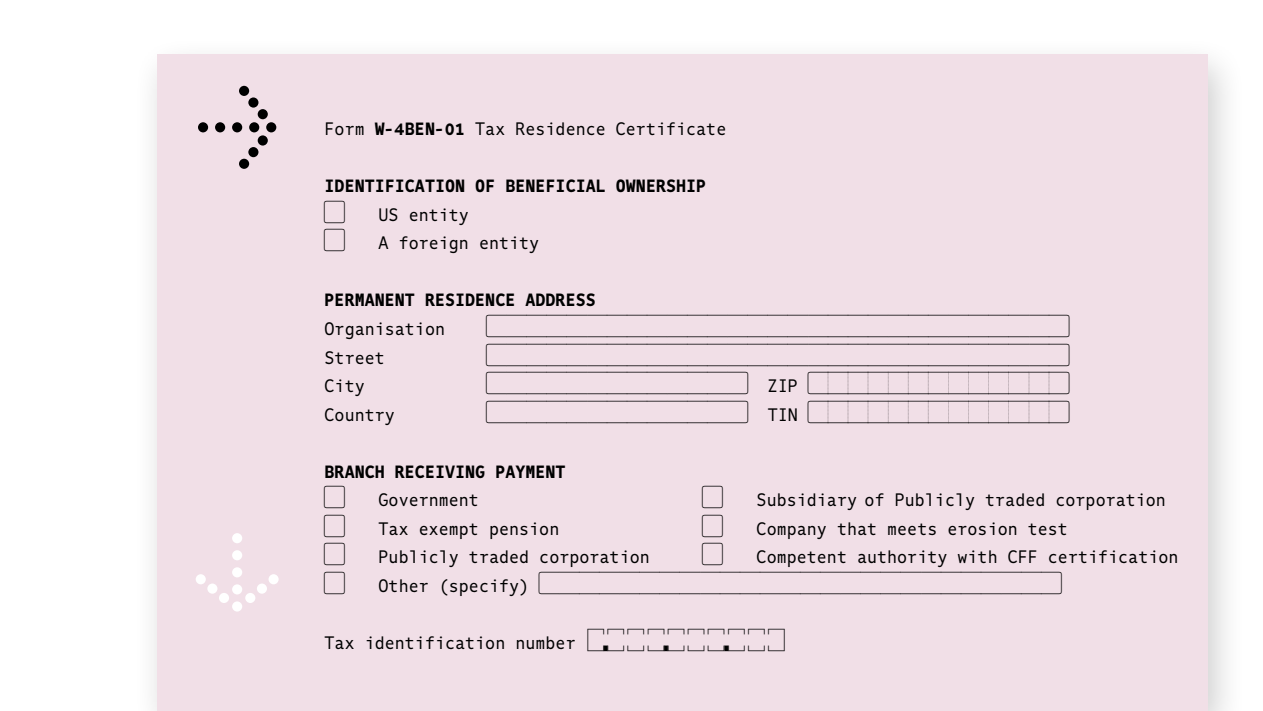
<style>
.page{position:relative;width:1263px;height:711px;background:#fff}
.page>*{position:absolute;margin:0;border:0;box-sizing:border-box;transform-origin:0 0}
.t1{font:115.2px "Comb L Forms";color:#000}
.t2{font:115.2px "Comb L Forms";color:#fff}
.t3{font:18px "Comb L";color:#000}
.t4{font:18px "Comb L Forms";color:#000}
.t5{font:900 18px "Comb L";color:#000}
.s1{font-weight:900}
.s2{font-family:"Comb L"}
.s3{font-family:"Comb L Forms"}
</style>
<div class="page">
<div style="left:133px;top:36px;width:1115px;height:674px;background:#000;opacity:.2"></div>
<div style="left:157px;top:55px;width:1051px;height:655px;background:#f1dfe7"></div>
<h1 class="t1" style="left:173px;top:26px;width:130px">⇢</h1>
<h1 class="t2" style="left:173px;top:470px;width:130px">⇣</h1>
<p class="t3" style="left:325px;top:118px;width:403px">Form <span class="s1">W-4BEN-01</span> Tax Residence Certificate</p>
<p class="t5" style="left:325px;top:175px;width:383px">IDENTIFICATION OF BENEFICIAL OWNERSHIP</p>
<p class="t4" style="left:325px;top:200px;width:22px">Y</p>
<p class="t3" style="left:379px;top:204px;width:92px">US entity</p>
<p class="t4" style="left:325px;top:229px;width:22px">Y</p>
<p class="t3" style="left:379px;top:232px;width:162px">A foreign entity</p>
<p class="t5" style="left:325px;top:289px;width:273px">PERMANENT RESIDENCE ADDRESS</p>
<p class="t3" style="left:325px;top:318px;width:122px">Organisation</p>
<p class="t4" style="left:487px;top:314px;width:584px">NJJJJJJJJJJJJJJJJJJJJJJJJJJJO</p>
<p class="t3" style="left:325px;top:346px;width:62px">Street</p>
<p class="t4" style="left:487px;top:343px;width:584px">NJJJJJJJJJJJJJJJJJJJJJJJJJJJO</p>
<p class="t3" style="left:325px;top:375px;width:42px">City</p>
<p class="t4" style="left:487px;top:371px;width:585px">NJJJJJJJJJJJO <span class="s2">ZIP</span> NQJQJQJQJQJQJQJQJQJQJQJQO</p>
<p class="t3" style="left:325px;top:403px;width:72px">Country</p>
<p class="t4" style="left:487px;top:400px;width:585px">NJJJJJJJJJJJO <span class="s2">TIN</span> NQJQJQJQJQJQJQJQJQJQJQJQO</p>
<p class="t5" style="left:325px;top:460px;width:243px">BRANCH RECEIVING PAYMENT</p>
<p class="t4" style="left:325px;top:485px;width:22px">Y</p>
<p class="t3" style="left:379px;top:489px;width:102px">Government</p>
<p class="t4" style="left:703px;top:485px;width:22px">Y</p>
<p class="t3" style="left:757px;top:489px;width:411px">Subsidiary of Publicly traded corporation</p>
<p class="t4" style="left:325px;top:514px;width:22px">Y</p>
<p class="t3" style="left:379px;top:517px;width:182px">Tax exempt pension</p>
<p class="t4" style="left:703px;top:514px;width:22px">Y</p>
<p class="t3" style="left:757px;top:517px;width:313px">Company that meets erosion test</p>
<p class="t4" style="left:325px;top:542px;width:22px">Y</p>
<p class="t3" style="left:379px;top:546px;width:273px">Publicly traded corporation</p>
<p class="t4" style="left:703px;top:542px;width:22px">Y</p>
<p class="t3" style="left:757px;top:546px;width:423px">Competent authority with CFF certification</p>
<p class="t4" style="left:325px;top:571px;width:22px">Y</p>
<p class="t4" style="left:379px;top:571px;width:684px"><span class="s2">Other (specify)</span> NJJJJJJJJJJJJJJJJJJJJJJJJO</p>
<p class="t3" style="left:325px;top:631px;width:464px">Tax identification number <span class="s3">NPOOOPOOOPOOP</span></p>
</div>
